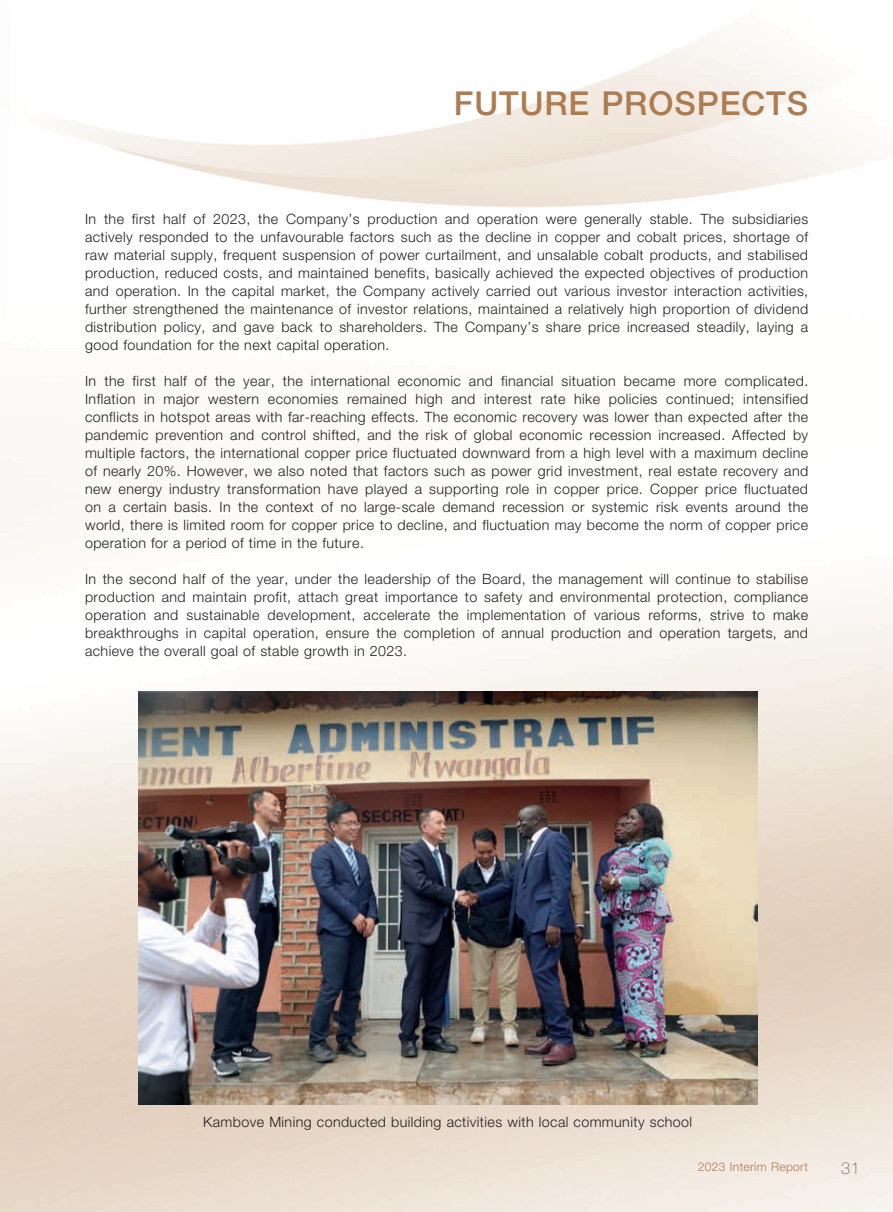
<style>
.page{position:relative;width:893px;height:1212px;background:#fff}
.page>*{position:absolute;margin:0;border:0;box-sizing:border-box;transform-origin:0 0}
.t1{font:500 33px "Helvetica Neue LT Std";letter-spacing:.03em;color:#ac7c52}
.t2{font:100 16.5px "Helvetica Neue LT Std";color:#636366}
.t3{font:300 14.25px/18px "Helvetica Neue LT Std";letter-spacing:.03em;color:#231f20;text-align:justify}
.t4{font:300 12px "Helvetica Neue LT Std";letter-spacing:.03em;color:#ac7c52}
</style>
<div class="page">
<img style="left:0;top:458px;width:893px;height:754px">
<img style="left:138px;top:691px;width:619px;height:413px">
<h1 class="t1" style="left:454px;top:83px;width:356px">FUTURE PROSPECTS</h1>
<p class="t3" style="left:85px;top:210px;width:725px">In the first half of 2023, the Company’s production and operation were generally stable. The subsidiaries actively responded to the unfavourable factors such as the decline in copper and cobalt prices, shortage of raw material supply, frequent suspension of power curtailment, and unsalable cobalt products, and stabilised production, reduced costs, and maintained benefits, basically achieved the expected objectives of production and operation. In the capital market, the Company actively carried out various investor interaction activities, further strengthened the maintenance of investor relations, maintained a relatively high proportion of dividend distribution policy, and gave back to shareholders. The Company’s share price increased steadily, laying a good foundation for the next capital operation.</p>
<p class="t3" style="left:85px;top:372px;width:725px">In the first half of the year, the international economic and financial situation became more complicated.<br>Inflation in major western economies remained high and interest rate hike policies continued; intensified conflicts in hotspot areas with far-reaching effects. The economic recovery was lower than expected after the pandemic prevention and control shifted, and the risk of global economic recession increased. Affected by multiple factors, the international copper price fluctuated downward from a high level with a maximum decline of nearly 20%. However, we also noted that factors such as power grid investment, real estate recovery and new energy industry transformation have played a supporting role in copper price. Copper price fluctuated on a certain basis. In the context of no large-scale demand recession or systemic risk events around the world, there is limited room for copper price to decline, and fluctuation may become the norm of copper price operation for a period of time in the future.</p>
<p class="t3" style="left:85px;top:570px;width:725px">In the second half of the year, under the leadership of the Board, the management will continue to stabilise production and maintain profit, attach great importance to safety and environmental protection, compliance operation and sustainable development, accelerate the implementation of various reforms, strive to make breakthroughs in capital operation, ensure the completion of annual production and operation targets, and achieve the overall goal of stable growth in 2023.</p>
<p class="t3" style="left:203px;top:1112px;width:490px">Kambove Mining conducted building activities with local community school</p>
<p class="t4" style="left:698px;top:1159px;width:112px">2023 Interim Report</p>
<p class="t2" style="left:841px;top:1159px;width:20px">31</p>
</div>
